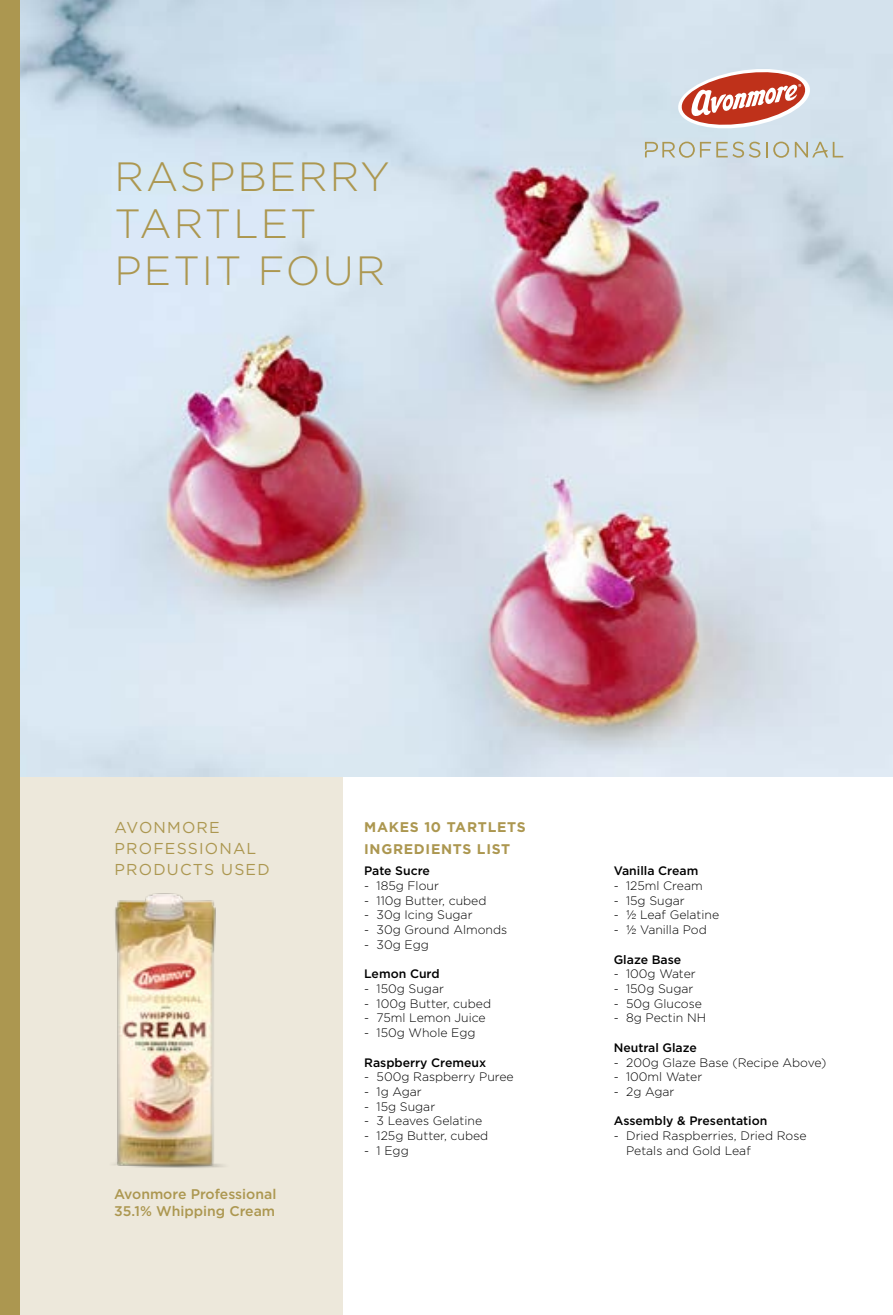
<style>
.page{position:relative;width:893px;height:1315px;background:#fff}
.page>*{position:absolute;margin:0;border:0;box-sizing:border-box;transform-origin:0 0}
.t1{font:300 40.77px/47.1px "Gotham";letter-spacing:.05em;color:#ac9750}
.t2{font:15.75px/21px "Gotham";letter-spacing:.075em;color:#ac9750}
.t3{font:500 14px/17.5px "Gotham";color:#ac9750}
.t4{font:700 14px "Gotham";letter-spacing:.05em;color:#ac9750}
.t5{font:300 12.25px/14.7px "Gotham";color:#000}
.t6{font:500 12.25px "Gotham";color:#000}
.s1{font-family:"Helvetica"}
</style>
<div class="page">
<div style="left:14px;top:776px;width:329px;height:539px;background:#ede8db"></div>
<img style="left:20px;top:0;width:873px;height:776px">
<div style="left:0;top:0;width:20px;height:1315px;background:#ac9750"></div>
<img style="left:114px;top:893px;width:110px;height:275px">
<svg style="left:766px;top:142px;width:23px;height:16px"></svg>
<svg style="left:645px;top:142px;width:115px;height:16px;background:#c9cec4"></svg>
<svg style="left:795px;top:142px;width:48px;height:15px"></svg>
<svg style="left:675px;top:65px;width:138px;height:67px"></svg>
<h1 class="t1" style="left:115px;top:152px;width:277px">RASPBERRY<br>TARTLET<br>PETIT FOUR</h1>
<p class="t2" style="left:115px;top:816px;width:157px">AVONMORE<br>PROFESSIONAL<br>PRODUCTS USED</p>
<p class="t3" style="left:114px;top:1184px;width:164px">Avonmore Professional<br>35.1% Whipping Cream</p>
<p class="t4" style="left:364px;top:818px;width:163px">MAKES 10 TARTLETS</p>
<p class="t6" style="left:364px;top:864px;width:67px">Pate Sucre</p>
<p class="t5" style="left:364px;top:878px;width:76px">- 185g Flour</p>
<p class="t5" style="left:364px;top:893px;width:124px">- 110g Butter, cubed</p>
<p class="t5" style="left:364px;top:907px;width:110px">- 30g Icing Sugar</p>
<p class="t5" style="left:364px;top:922px;width:145px">- 30g Ground Almonds</p>
<p class="t5" style="left:364px;top:937px;width:66px">- 30g Egg</p>
<p class="t6" style="left:364px;top:967px;width:77px">Lemon Curd</p>
<p class="t5" style="left:364px;top:981px;width:81px">- 150g Sugar</p>
<p class="t5" style="left:364px;top:996px;width:128px">- 100g Butter, cubed</p>
<p class="t5" style="left:364px;top:1010px;width:123px">- 75ml Lemon Juice</p>
<p class="t5" style="left:364px;top:1025px;width:113px">- 150g Whole Egg</p>
<p class="t6" style="left:364px;top:1055px;width:124px">Raspberry Cremeux</p>
<p class="t5" style="left:364px;top:1069px;width:151px">- 500g Raspberry Puree</p>
<p class="t5" style="left:364px;top:1084px;width:59px">- 1g Agar</p>
<p class="t5" style="left:364px;top:1098px;width:73px">- 15g Sugar</p>
<p class="t5" style="left:364px;top:1113px;width:120px">- 3 Leaves Gelatine</p>
<p class="t5" style="left:364px;top:1128px;width:126px">- 125g Butter, cubed</p>
<p class="t5" style="left:364px;top:1143px;width:46px">- 1 Egg</p>
<p class="t4" style="left:364px;top:841px;width:148px">INGREDIENTS LIST</p>
<p class="t6" style="left:614px;top:864px;width:86px">Vanilla Cream</p>
<p class="t5" style="left:614px;top:878px;width:90px">- 125ml Cream</p>
<p class="t5" style="left:614px;top:893px;width:73px">- 15g Sugar</p>
<p class="t5" style="left:614px;top:907px;width:107px">- <span class="s1">½</span> Leaf Gelatine</p>
<p class="t5" style="left:614px;top:922px;width:95px">- <span class="s1">½</span> Vanilla Pod</p>
<p class="t6" style="left:614px;top:952px;width:69px">Glaze Base</p>
<p class="t5" style="left:614px;top:966px;width:84px">- 100g Water</p>
<p class="t5" style="left:614px;top:981px;width:81px">- 150g Sugar</p>
<p class="t5" style="left:614px;top:996px;width:90px">- 50g Glucose</p>
<p class="t5" style="left:614px;top:1010px;width:94px">- 8g Pectin NH</p>
<p class="t6" style="left:614px;top:1040px;width:85px">Neutral Glaze</p>
<p class="t5" style="left:614px;top:1054px;width:214px">- 200g Glaze Base (Recipe Above)</p>
<p class="t5" style="left:614px;top:1069px;width:90px">- 100ml Water</p>
<p class="t5" style="left:614px;top:1084px;width:62px">- 2g Agar</p>
<p class="t6" style="left:614px;top:1114px;width:155px">Assembly &amp; Presentation</p>
<p class="t5" style="left:626px;top:1128px;width:182px;text-indent:-12px">- Dried Raspberries, Dried Rose<br>Petals and Gold Leaf</p>
</div>
